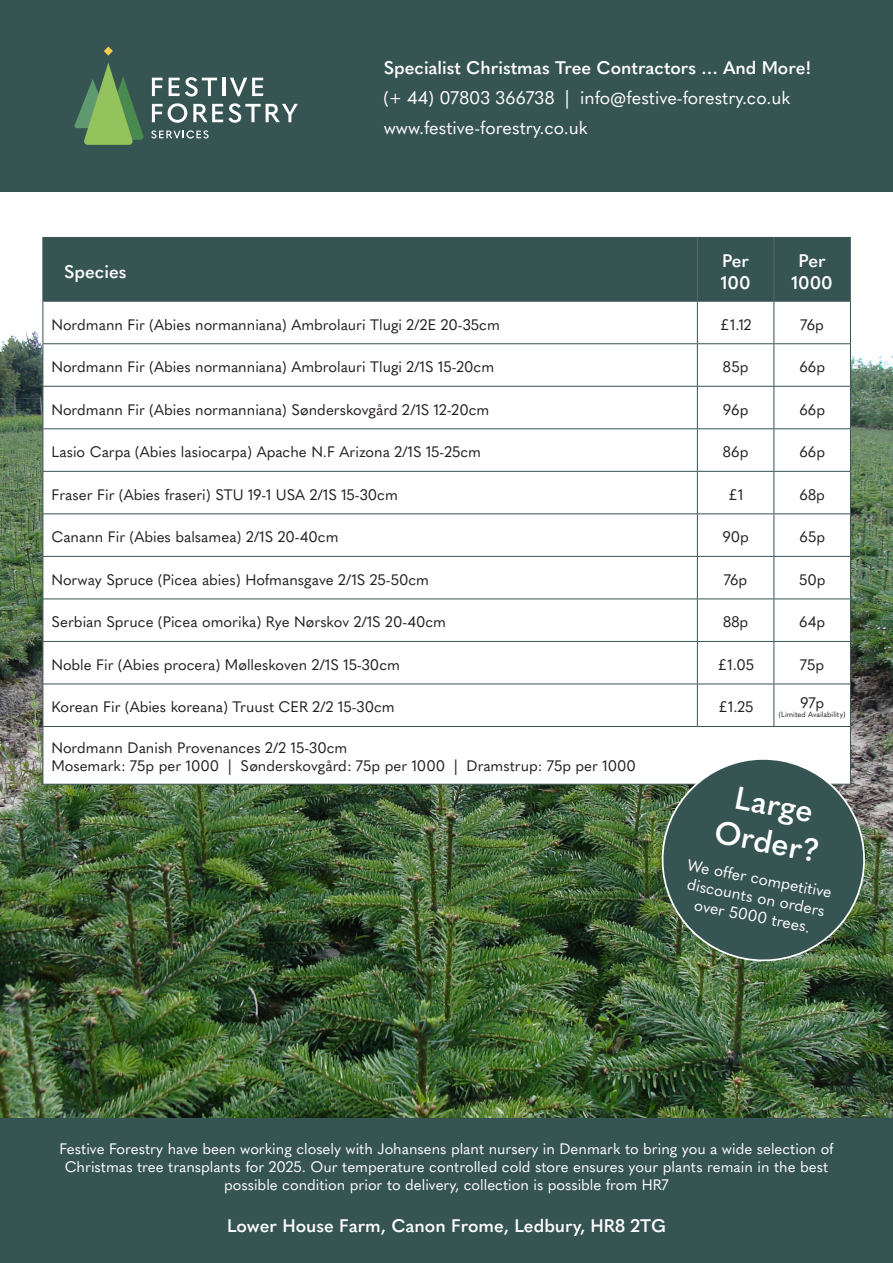
<style>
.page{position:relative;width:893px;height:1263px;background:#fff}
.page>*{position:absolute;margin:0;border:0;box-sizing:border-box;transform-origin:0 0}
.t1{font:600 31.65px "Quasimoda";color:#fff}
.t2{font:600 18px/21.6px "Quasimoda";color:#fff}
.t3{font:18px "Quasimoda";color:#fff}
.t4{font:15.75px/18.9px "Quasimoda";color:#fff}
.t5{font:15px "Quasimoda";color:#231f20}
.t6{font:15px/18px "Quasimoda";color:#fff;text-align:center}
.t7{font:7.5px "Quasimoda";color:#231f20}
</style>
<div class="page">
<img style="left:0;top:237px;width:893px;height:881px">
<div style="left:0;top:0;width:893px;height:191px;background:#365451"></div>
<div style="left:0;top:1118px;width:893px;height:145px;background:#365451"></div>
<svg style="left:152px;top:78px;width:11px;height:18px"></svg>
<svg style="left:169px;top:77px;width:48px;height:20px"></svg>
<hr style="left:222px;top:78px;width:3px;height:18px;background:#fff">
<svg style="left:230px;top:78px;width:33px;height:18px"></svg>
<svg style="left:152px;top:103px;width:35px;height:20px"></svg>
<svg style="left:193px;top:103px;width:105px;height:20px"></svg>
<svg style="left:151px;top:130px;width:58px;height:9px"></svg>
<svg style="left:74px;top:63px;width:70px;height:82px"></svg>
<svg style="left:104px;top:47px;width:9px;height:9px"></svg>
<div style="left:44px;top:238px;width:806px;height:63px;background:#365452"></div>
<svg style="left:44px;top:302px;width:806px;height:482px"></svg>
<hr style="left:43px;top:237px;width:654px;height:1px;background:#365452">
<hr style="left:697px;top:237px;width:77px;height:1px;background:#365452">
<hr style="left:774px;top:237px;width:77px;height:1px;background:#365452">
<hr style="left:43px;top:301px;width:654px;height:1px;background:#365452">
<hr style="left:43px;top:302px;width:1px;height:41px;background:#365452">
<hr style="left:697px;top:301px;width:77px;height:1px;background:#365452">
<hr style="left:697px;top:302px;width:1px;height:41px;background:#365452">
<hr style="left:774px;top:301px;width:77px;height:1px;background:#365452">
<hr style="left:773px;top:302px;width:1px;height:41px;background:#365452">
<hr style="left:850px;top:302px;width:1px;height:41px;background:#365452">
<hr style="left:43px;top:343px;width:654px;height:1px;background:#365452">
<hr style="left:43px;top:344px;width:1px;height:42px;background:#365452">
<hr style="left:697px;top:343px;width:77px;height:1px;background:#365452">
<hr style="left:697px;top:344px;width:1px;height:42px;background:#365452">
<hr style="left:774px;top:343px;width:77px;height:1px;background:#365452">
<hr style="left:773px;top:344px;width:1px;height:42px;background:#365452">
<hr style="left:850px;top:344px;width:1px;height:42px;background:#365452">
<hr style="left:43px;top:386px;width:654px;height:1px;background:#365452">
<hr style="left:43px;top:387px;width:1px;height:41px;background:#365452">
<hr style="left:697px;top:386px;width:77px;height:1px;background:#365452">
<hr style="left:697px;top:387px;width:1px;height:41px;background:#365452">
<hr style="left:774px;top:386px;width:77px;height:1px;background:#365452">
<hr style="left:773px;top:387px;width:1px;height:41px;background:#365452">
<hr style="left:850px;top:387px;width:1px;height:41px;background:#365452">
<hr style="left:43px;top:428px;width:654px;height:1px;background:#365452">
<hr style="left:43px;top:429px;width:1px;height:42px;background:#365452">
<hr style="left:697px;top:428px;width:77px;height:1px;background:#365452">
<hr style="left:697px;top:429px;width:1px;height:42px;background:#365452">
<hr style="left:774px;top:428px;width:77px;height:1px;background:#365452">
<hr style="left:773px;top:429px;width:1px;height:42px;background:#365452">
<hr style="left:850px;top:429px;width:1px;height:42px;background:#365452">
<hr style="left:43px;top:471px;width:654px;height:1px;background:#365452">
<hr style="left:43px;top:472px;width:1px;height:41px;background:#365452">
<hr style="left:697px;top:471px;width:77px;height:1px;background:#365452">
<hr style="left:697px;top:472px;width:1px;height:41px;background:#365452">
<hr style="left:774px;top:471px;width:77px;height:1px;background:#365452">
<hr style="left:773px;top:472px;width:1px;height:41px;background:#365452">
<hr style="left:850px;top:472px;width:1px;height:41px;background:#365452">
<hr style="left:43px;top:513px;width:654px;height:1px;background:#365452">
<hr style="left:43px;top:514px;width:1px;height:42px;background:#365452">
<hr style="left:697px;top:513px;width:77px;height:1px;background:#365452">
<hr style="left:697px;top:514px;width:1px;height:42px;background:#365452">
<hr style="left:774px;top:513px;width:77px;height:1px;background:#365452">
<hr style="left:773px;top:514px;width:1px;height:42px;background:#365452">
<hr style="left:850px;top:514px;width:1px;height:42px;background:#365452">
<hr style="left:43px;top:556px;width:654px;height:1px;background:#365452">
<hr style="left:43px;top:557px;width:1px;height:41px;background:#365452">
<hr style="left:697px;top:556px;width:77px;height:1px;background:#365452">
<hr style="left:697px;top:557px;width:1px;height:41px;background:#365452">
<hr style="left:774px;top:556px;width:77px;height:1px;background:#365452">
<hr style="left:773px;top:557px;width:1px;height:41px;background:#365452">
<hr style="left:850px;top:557px;width:1px;height:41px;background:#365452">
<hr style="left:43px;top:598px;width:654px;height:1px;background:#365452">
<hr style="left:43px;top:599px;width:1px;height:42px;background:#365452">
<hr style="left:697px;top:598px;width:77px;height:1px;background:#365452">
<hr style="left:697px;top:599px;width:1px;height:42px;background:#365452">
<hr style="left:774px;top:598px;width:77px;height:1px;background:#365452">
<hr style="left:773px;top:599px;width:1px;height:42px;background:#365452">
<hr style="left:850px;top:599px;width:1px;height:42px;background:#365452">
<hr style="left:43px;top:641px;width:654px;height:1px;background:#365452">
<hr style="left:43px;top:642px;width:1px;height:42px;background:#365452">
<hr style="left:697px;top:641px;width:77px;height:1px;background:#365452">
<hr style="left:697px;top:642px;width:1px;height:42px;background:#365452">
<hr style="left:774px;top:641px;width:77px;height:1px;background:#365452">
<hr style="left:773px;top:642px;width:1px;height:42px;background:#365452">
<hr style="left:850px;top:642px;width:1px;height:42px;background:#365452">
<hr style="left:43px;top:684px;width:654px;height:1px;background:#365452">
<hr style="left:43px;top:684px;width:1px;height:42px;background:#365452">
<hr style="left:697px;top:684px;width:77px;height:1px;background:#365452">
<hr style="left:697px;top:684px;width:1px;height:42px;background:#365452">
<hr style="left:774px;top:684px;width:77px;height:1px;background:#365452">
<hr style="left:773px;top:684px;width:1px;height:42px;background:#365452">
<hr style="left:850px;top:684px;width:1px;height:42px;background:#365452">
<hr style="left:43px;top:726px;width:654px;height:1px;background:#365452">
<hr style="left:43px;top:727px;width:1px;height:57px;background:#365452">
<hr style="left:697px;top:726px;width:77px;height:1px;background:#365452">
<hr style="left:774px;top:726px;width:77px;height:1px;background:#365452">
<hr style="left:850px;top:727px;width:1px;height:57px;background:#365452">
<hr style="left:43px;top:784px;width:654px;height:1px;background:#365452">
<hr style="left:43px;top:238px;width:1px;height:63px;background:#365452">
<hr style="left:697px;top:238px;width:1px;height:63px;background:#556a69">
<hr style="left:773px;top:238px;width:1px;height:63px;background:#556a69">
<hr style="left:850px;top:238px;width:1px;height:63px;background:#556a69">
<img style="left:652px;top:748px;width:223px;height:221px">
<p class="t2" style="left:384px;top:56px;width:429px">Specialist Christmas Tree Contractors … And More!</p>
<p class="t3" style="left:384px;top:84px;width:408px">(+ 44) 07803 366738 | info@festive-forestry.co.uk</p>
<p class="t3" style="left:384px;top:114px;width:206px">www.festive-forestry.co.uk</p>
<p class="t2" style="left:64px;top:259px;width:64px">Species</p>
<p class="t2" style="left:721px;top:249px;width:31px">Per<br>100</p>
<p class="t2" style="left:791px;top:249px;width:43px;text-align:center">Per<br>1000</p>
<p class="t5" style="left:51px;top:313px;width:450px">Nordmann Fir (Abies normanniana) Ambrolauri Tlugi 2/2E 20-35cm</p>
<p class="t5" style="left:720px;top:313px;width:34px">£1.12</p>
<p class="t5" style="left:800px;top:313px;width:25px">76p</p>
<p class="t5" style="left:51px;top:355px;width:444px">Nordmann Fir (Abies normanniana) Ambrolauri Tlugi 2/1S 15-20cm</p>
<p class="t5" style="left:723px;top:355px;width:27px">85p</p>
<p class="t5" style="left:799px;top:355px;width:27px">66p</p>
<p class="t5" style="left:51px;top:398px;width:440px">Nordmann Fir (Abies normanniana) Sønderskovgård 2/1S 12-20cm</p>
<p class="t5" style="left:723px;top:398px;width:27px">96p</p>
<p class="t5" style="left:799px;top:398px;width:27px">66p</p>
<p class="t5" style="left:51px;top:440px;width:431px">Lasio Carpa (Abies lasiocarpa) Apache N.F Arizona 2/1S 15-25cm</p>
<p class="t5" style="left:723px;top:440px;width:27px">86p</p>
<p class="t5" style="left:799px;top:440px;width:27px">66p</p>
<p class="t5" style="left:51px;top:483px;width:348px">Fraser Fir (Abies fraseri) STU 19-1 USA 2/1S 15-30cm</p>
<p class="t5" style="left:728px;top:483px;width:17px">£1</p>
<p class="t5" style="left:799px;top:483px;width:27px">68p</p>
<p class="t5" style="left:51px;top:525px;width:289px">Canann Fir (Abies balsamea) 2/1S 20-40cm</p>
<p class="t5" style="left:722px;top:525px;width:28px">90p</p>
<p class="t5" style="left:799px;top:525px;width:27px">65p</p>
<p class="t5" style="left:51px;top:568px;width:379px">Norway Spruce (Picea abies) Hofmansgave 2/1S 25-50cm</p>
<p class="t5" style="left:724px;top:568px;width:25px">76p</p>
<p class="t5" style="left:799px;top:568px;width:28px">50p</p>
<p class="t5" style="left:51px;top:610px;width:396px">Serbian Spruce (Picea omorika) Rye Nørskov 2/1S 20-40cm</p>
<p class="t5" style="left:723px;top:610px;width:27px">88p</p>
<p class="t5" style="left:799px;top:610px;width:28px">64p</p>
<p class="t5" style="left:51px;top:653px;width:350px">Noble Fir (Abies procera) Mølleskoven 2/1S 15-30cm</p>
<p class="t5" style="left:717px;top:653px;width:39px">£1.05</p>
<p class="t5" style="left:800px;top:653px;width:25px">75p</p>
<p class="t5" style="left:51px;top:696px;width:345px">Korean Fir (Abies koreana) Truust CER 2/2 15-30cm</p>
<p class="t5" style="left:718px;top:696px;width:37px">£1.25</p>
<p class="t5" style="left:800px;top:691px;width:26px">97p</p>
<p class="t7" style="left:779px;top:708px;width:68px">(Limited Availability)</p>
<p class="t5" style="left:51px;top:737px;width:297px">Nordmann Danish Provenances 2/2 15-30cm</p>
<p class="t5" style="left:51px;top:755px;width:586px">Mosemark: 75p per 1000 | Sønderskovgård: 75p per 1000 | Dramstrup: 75p per 1000</p>
<p class="t1" style="left:740px;top:773px;width:81px;rotate:11deg">Large</p>
<p class="t1" style="left:719px;top:807px;width:108px;rotate:11deg">Order?</p>
<p class="t4" style="left:689px;top:854px;width:149px;rotate:11deg">We offer competitive discounts on orders</p>
<p class="t4" style="left:697px;top:894px;width:119px;rotate:11deg">over 5000 trees.</p>
<p class="t6" style="left:59px;top:1139px;width:776px">Festive Forestry have been working closely with Johansens plant nursery in Denmark to bring you a wide selection of<br>Christmas tree transplants for 2025. Our temperature controlled cold store ensures your plants remain in the best possible condition prior to delivery, collection is possible from HR7</p>
<p class="t2" style="left:227px;top:1214px;width:440px">Lower House Farm, Canon Frome, Ledbury, HR8 2TG</p>
</div>
